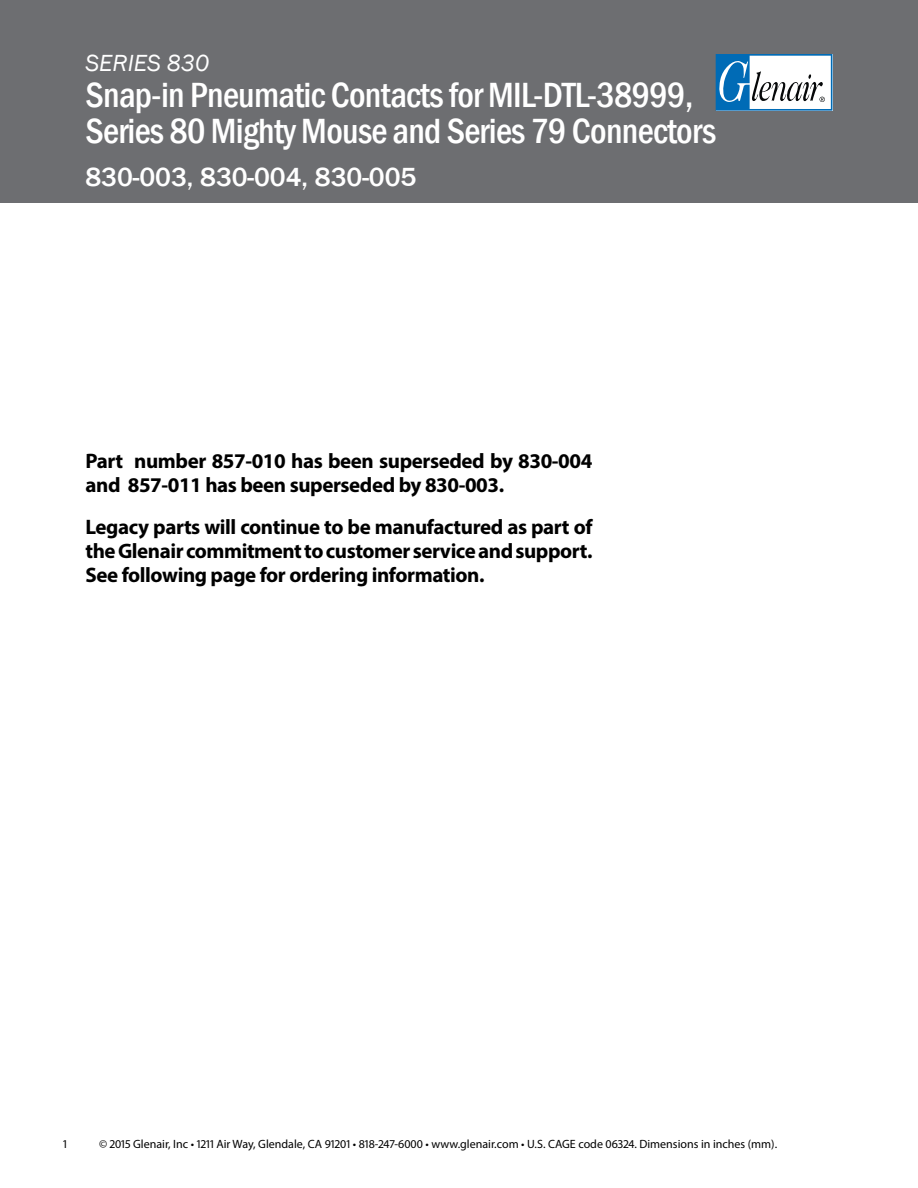
<style>
.page{position:relative;width:918px;height:1188px;background:#fff}
.page>*{position:absolute;margin:0;border:0;box-sizing:border-box;transform-origin:0 0}
.t1{font:500 condensed 36px/36px "Franklin Gothic";letter-spacing:-.02em;color:#fff}
.t2{font:500 27px "Franklin Gothic";color:#fff}
.t3{font:italic 24px "Franklin Gothic";color:#fff}
.t4{font:700 21px/24px "Myriad Pro";letter-spacing:-.02em;color:#000}
.t5{font:12px "Myriad Pro";color:#000}
</style>
<div class="page">
<div style="left:0;top:0;width:918px;height:202px;background:#6d6e71"></div>
<svg style="left:716px;top:54px;width:116px;height:57px;background:#a0c0d6"></svg>
<p class="t3" style="left:86px;top:48px;width:125px">SERIES 830</p>
<h1 class="t1" style="left:86px;top:77px;width:632px">Snap-in Pneumatic Contacts for MIL-DTL-38999,<br>Series 80 Mighty Mouse and Series 79 Connectors</h1>
<p class="t2" style="left:86px;top:161px;width:332px">830-003, 830-004, 830-005</p>
<p class="t4" style="left:86px;top:448px;width:508px">Part number 857-010 has been superseded by 830-004 and 857-011 has been superseded by 830-003.</p>
<p class="t4" style="left:86px;top:514px;width:509px;text-align:justify">Legacy parts will continue to be manufactured as part of the Glenair commitment to customer service and support.<br>See following page for ordering information.</p>
<p class="t5" style="left:63px;top:1136px;width:5px">1</p>
<p class="t5" style="left:99px;top:1136px;width:680px">© 2015 Glenair, Inc • 1211 Air Way, Glendale, CA 91201 • 818-247-6000 • www.glenair.com • U.S. CAGE code 06324. Dimensions in inches (mm).</p>
</div>
